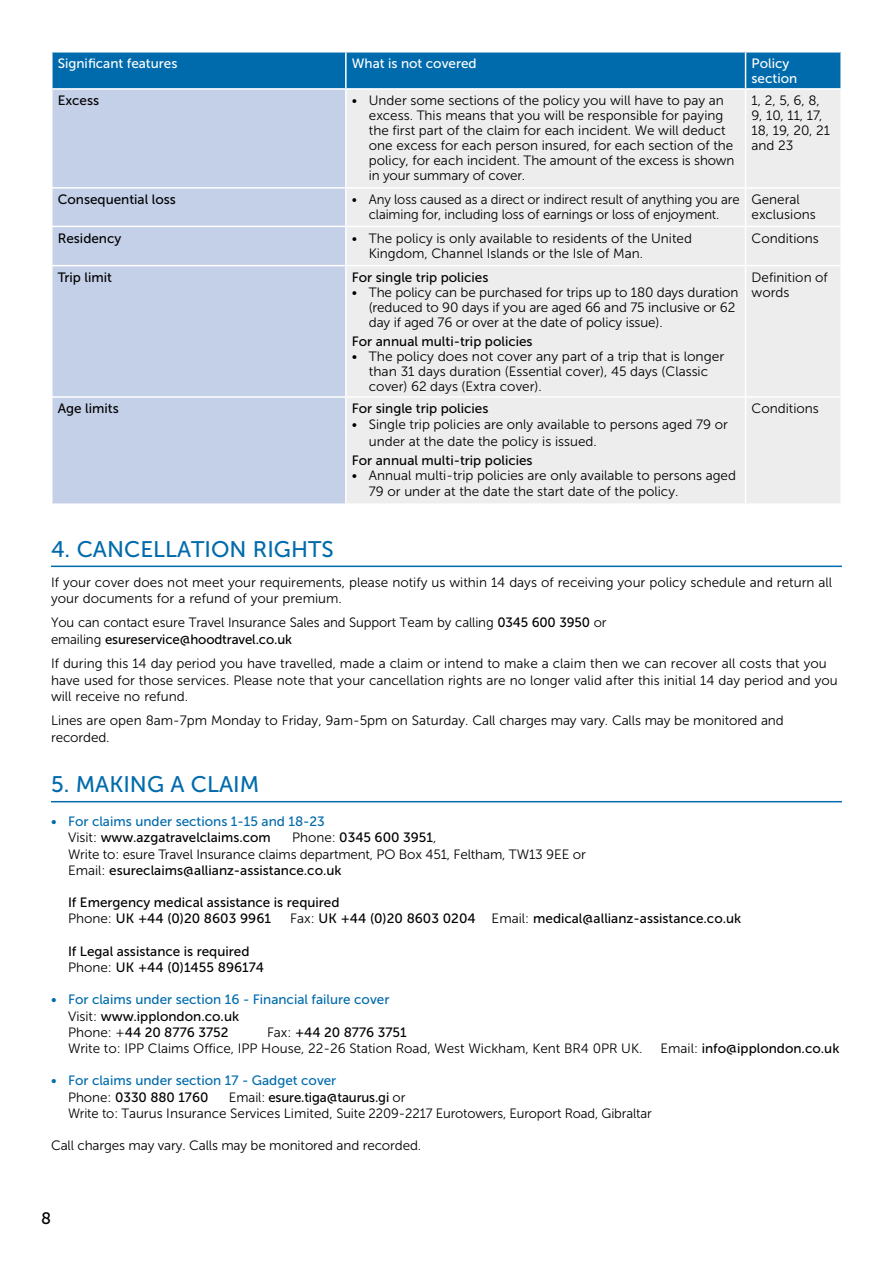
<style>
.page{position:relative;width:893px;height:1263px;background:#fff}
.page>*{position:absolute;margin:0;border:0;box-sizing:border-box;transform-origin:0 0}
.t1{font:22.5px "Museo Sans 500";color:#006bac}
.t2{font:16.5px "Museo Sans 500";color:#000}
.t3{font:13.5px/15px "Museo Sans For Dell 300";color:#000}
.t4{font:13.5px/16.2px "Museo Sans 500";color:#000}
.t5{font:13.5px/16.2px "Museo Sans 500";color:#006bac}
.t6{font:13.5px/15px "Museo Sans 500";color:#fff}
.s1{font-family:"Museo Sans 500"}
.s2{font-family:"Museo Sans For Dell 300"}
.s3{font-family:"Museo Sans For Dell 300";color:#000}
.s4{color:#000}
</style>
<div class="page">
<hr style="left:51px;top:801px;width:791px;height:1px;background:#006bac">
<hr style="left:51px;top:566px;width:791px;height:1px;background:#006bac">
<div style="left:53px;top:53px;width:787px;height:35px;background:#006bac"></div>
<div style="left:53px;top:90px;width:292px;height:413px;background:#c4cfe8"></div>
<div style="left:347px;top:90px;width:493px;height:413px;background:#ededed"></div>
<hr style="left:345px;top:53px;width:2px;height:35px;background:#fff">
<hr style="left:745px;top:53px;width:1px;height:35px;background:#fff">
<hr style="left:745px;top:90px;width:1px;height:97px;background:#fff">
<hr style="left:745px;top:189px;width:1px;height:37px;background:#fff">
<hr style="left:745px;top:227px;width:1px;height:38px;background:#fff">
<hr style="left:745px;top:266px;width:1px;height:130px;background:#fff">
<hr style="left:745px;top:398px;width:1px;height:105px;background:#fff">
<hr style="left:51px;top:187px;width:295px;height:2px;background:#fff">
<hr style="left:346px;top:187px;width:400px;height:2px;background:#fff">
<hr style="left:746px;top:187px;width:96px;height:2px;background:#fff">
<hr style="left:51px;top:226px;width:295px;height:1px;background:#fff">
<hr style="left:346px;top:226px;width:400px;height:1px;background:#fff">
<hr style="left:746px;top:226px;width:96px;height:1px;background:#fff">
<hr style="left:51px;top:265px;width:295px;height:1px;background:#fff">
<hr style="left:346px;top:265px;width:400px;height:1px;background:#fff">
<hr style="left:746px;top:265px;width:96px;height:1px;background:#fff">
<hr style="left:51px;top:396px;width:295px;height:2px;background:#fff">
<hr style="left:346px;top:396px;width:400px;height:2px;background:#fff">
<hr style="left:746px;top:396px;width:96px;height:2px;background:#fff">
<p class="t6" style="left:58px;top:56px;width:121px">Significant features</p>
<p class="t6" style="left:352px;top:56px;width:126px">What is not covered</p>
<p class="t6" style="left:752px;top:56px;width:47px">Policy section</p>
<p class="t4" style="left:58px;top:92px;width:43px">Excess</p>
<p class="t3" style="left:369px;top:93px;width:367px;text-indent:-17px">• Under some sections of the policy you will have to pay an excess. This means that you will be responsible for paying the first part of the claim for each incident. We will deduct one excess for each person insured, for each section of the policy, for each incident. The amount of the excess is shown in your summary of cover.</p>
<p class="t3" style="left:752px;top:93px;width:80px">1, 2, 5, 6, 8,<br>9, 10, 11, 17,<br>18, 19, 20, 21 and 23</p>
<p class="t4" style="left:58px;top:191px;width:120px">Consequential loss</p>
<p class="t3" style="left:352px;top:192px;width:389px;text-align:center">• Any loss caused as a direct or indirect result of anything you are claiming for, including loss of earnings or loss of enjoyment.</p>
<p class="t3" style="left:752px;top:192px;width:66px">General exclusions</p>
<p class="t4" style="left:58px;top:230px;width:65px">Residency</p>
<p class="t3" style="left:369px;top:230px;width:325px;text-indent:-17px">• The policy is only available to residents of the United<br>Kingdom, Channel Islands or the Isle of Man.</p>
<p class="t3" style="left:752px;top:230px;width:69px">Conditions</p>
<p class="t4" style="left:58px;top:269px;width:56px">Trip limit</p>
<p class="t4" style="left:352px;top:269px;width:138px">For single trip policies</p>
<p class="t3" style="left:369px;top:285px;width:371px;text-indent:-17px">• The policy can be purchased for trips up to 180 days duration (reduced to 90 days if you are aged 66 and 75 inclusive or 62 day if aged 76 or over at the date of policy issue).</p>
<p class="t4" style="left:352px;top:333px;width:182px">For annual multi-trip policies</p>
<p class="t3" style="left:369px;top:349px;width:357px;text-indent:-17px">• The policy does not cover any part of a trip that is longer than 31 days duration (Essential cover), 45 days (Classic cover) 62 days (Extra cover).</p>
<p class="t3" style="left:752px;top:270px;width:78px">Definition of words</p>
<p class="t4" style="left:58px;top:400px;width:62px">Age limits</p>
<p class="t4" style="left:352px;top:400px;width:138px">For single trip policies</p>
<p class="t3" style="left:369px;top:417px;width:361px;line-height:16.2px;text-indent:-17px">• Single trip policies are only available to persons aged 79 or under at the date the policy is issued.</p>
<p class="t4" style="left:352px;top:452px;width:182px">For annual multi-trip policies</p>
<p class="t3" style="left:369px;top:467px;width:369px;line-height:16.2px;text-indent:-17px">• Annual multi-trip policies are only available to persons aged<br>79 or under at the date the start date of the policy.</p>
<p class="t3" style="left:752px;top:401px;width:69px">Conditions</p>
<h1 class="t1" style="left:51px;top:537px;width:284px">4. CANCELLATION RIGHTS</h1>
<p class="t3" style="left:51px;top:574px;width:783px;line-height:16.2px">If your cover does not meet your requirements, please notify us within 14 days of receiving your policy schedule and return all your documents for a refund of your premium.</p>
<p class="t3" style="left:51px;top:615px;width:557px">You can contact esure Travel Insurance Sales and Support Team by calling <span class="s1">0345 600 3950</span> or</p>
<p class="t4" style="left:51px;top:631px;width:243px"><span class="s2">emailing</span> esureservice@hoodtravel.co.uk</p>
<p class="t3" style="left:51px;top:656px;width:788px;line-height:16.2px">If during this 14 day period you have travelled, made a claim or intend to make a claim then we can recover all costs that you have used for those services. Please note that your cancellation rights are no longer valid after this initial 14 day period and you will receive no refund.</p>
<p class="t3" style="left:51px;top:713px;width:734px;line-height:16.2px">Lines are open 8am-7pm Monday to Friday, 9am-5pm on Saturday. Call charges may vary. Calls may be monitored and recorded.</p>
<h1 class="t1" style="left:51px;top:772px;width:210px">5. MAKING A CLAIM</h1>
<p class="t5" style="left:68px;top:813px;width:258px;text-indent:-17px">• For claims under sections 1-15 and 18-23<br><span class="s3">Visit:</span> <span class="s4">www.azgatravelclaims.com</span></p>
<p class="t4" style="left:292px;top:830px;width:146px"><span class="s2">Phone:</span> 0345 600 3951<span class="s2">,</span></p>
<p class="t3" style="left:68px;top:846px;width:520px">Write to: esure Travel Insurance claims department, PO Box 451, Feltham, TW13 9EE or</p>
<p class="t4" style="left:68px;top:862px;width:275px"><span class="s2">Email:</span> esureclaims@allianz-assistance.co.uk</p>
<p class="t4" style="left:68px;top:894px;width:273px">If Emergency medical assistance is required<br><span class="s2">Phone:</span> UK +44 (0)20 8603 9961</p>
<p class="t4" style="left:290px;top:911px;width:453px"><span class="s2">Fax:</span> UK +44 (0)20 8603 0204 <span class="s2">Email:</span> medical@allianz-assistance.co.uk</p>
<p class="t4" style="left:68px;top:943px;width:198px">If Legal assistance is required<br><span class="s2">Phone:</span> UK +44 (0)1455 896174</p>
<p class="t5" style="left:68px;top:992px;width:323px;text-indent:-17px">• For claims under section 16 - Financial failure cover<br><span class="s3">Visit:</span> <span class="s4">www.ipplondon.co.uk<br></span><span class="s3">Phone: +</span><span class="s4">44 20 8776 3752</span></p>
<p class="t4" style="left:267px;top:1024px;width:141px"><span class="s2">Fax:</span> +44 20 8776 3751</p>
<p class="t3" style="left:68px;top:1041px;width:576px">Write to: IPP Claims Office, IPP House, 22-26 Station Road, West Wickham, Kent BR4 0PR UK.</p>
<p class="t4" style="left:660px;top:1040px;width:180px"><span class="s2">Email:</span> info@ipplondon.co.uk</p>
<p class="t5" style="left:68px;top:1073px;width:270px;text-indent:-17px">• For claims under section 17 - Gadget cover<br><span class="s3">Phone:</span> <span class="s4">0330 880 1760</span></p>
<p class="t4" style="left:229px;top:1089px;width:178px"><span class="s2">Email:</span> esure.tiga@taurus.gi <span class="s2">or</span></p>
<p class="t3" style="left:68px;top:1106px;width:585px">Write to: Taurus Insurance Services Limited, Suite 2209-2217 Eurotowers, Europort Road, Gibraltar</p>
<p class="t3" style="left:51px;top:1138px;width:372px">Call charges may vary. Calls may be monitored and recorded.</p>
<p class="t2" style="left:41px;top:1209px;width:12px">8</p>
</div>
